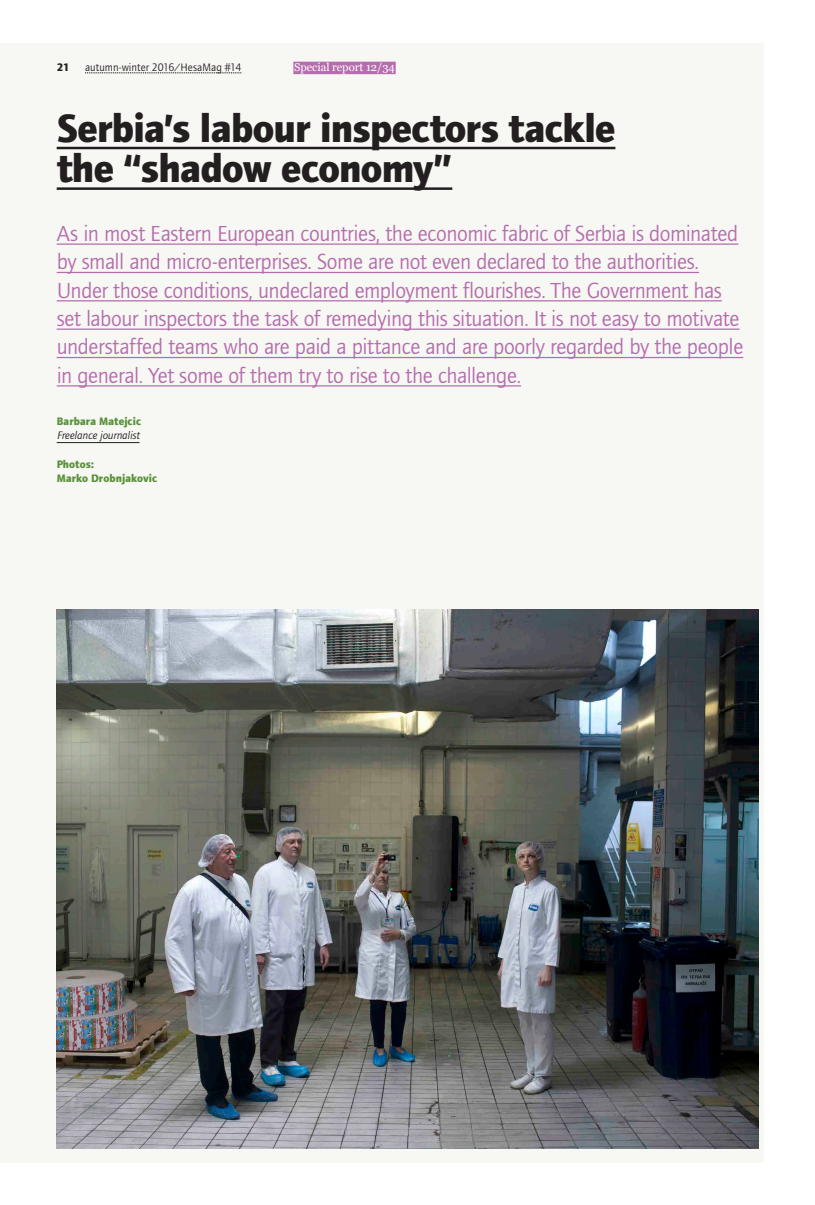
<style>
.page{position:relative;width:815px;height:1205px;background:#fff}
.page>*{position:absolute;margin:0;border:0;box-sizing:border-box;transform-origin:0 0}
.HM___Titre_3{font:40.62px/40.6px "etui Foundry Journal bold";letter-spacing:-.02em;color:#231f20}
.HM___Chapeau{font:22.5px/28.4px "etui Foundry Journal book";letter-spacing:-.02em;color:#b56dad}
.HM___Auteur{font:11.25px "etui Foundry Journal bold";letter-spacing:.005em;color:#59923a}
.t1{font:11.25px "etui Foundry Journal book";letter-spacing:.005em;color:#231f20}
.HM___Auteur-2{font:italic 11.25px "etui Foundry Journal Book";color:#231f20}
.HM___Rubrique{font:11.25px "Georgia";color:#fff}
.t2{font:11.25px "etui Foundry Journal bold";color:#231f20}
</style>
<div class="page">
<div style="left:0;top:43px;width:764px;height:1119px;background:#f7f7f3"></div>
<svg style="left:85px;top:73px;width:156px;height:1px"></svg>
<hr style="left:57px;top:442px;width:83px;height:1px;background:#231f20">
<hr style="left:57px;top:147px;width:558px;height:2px;background:#231f20">
<hr style="left:57px;top:187px;width:395px;height:3px;background:#231f20">
<hr style="left:57px;top:243px;width:681px;height:2px;background:#b56dad">
<hr style="left:57px;top:272px;width:642px;height:1px;background:#b56dad">
<hr style="left:57px;top:300px;width:665px;height:1px;background:#b56dad">
<hr style="left:57px;top:328px;width:683px;height:2px;background:#b56dad">
<hr style="left:57px;top:357px;width:686px;height:1px;background:#b56dad">
<hr style="left:57px;top:385px;width:464px;height:1px;background:#b56dad">
<img style="left:57px;top:609px;width:701px;height:539px">
<div style="left:293px;top:62px;width:103px;height:12px;background:#b56dad"></div>
<p class="t2" style="left:57px;top:60px;width:15px">21</p>
<p class="t1" style="left:85px;top:61px;width:158px">autumn-winter 2016/HesaMag #14</p>
<p class="HM___Rubrique" style="left:294px;top:59px;width:102px">Special report 12/34</p>
<p class="HM___Titre_3" style="left:57px;top:108px;width:560px">Serbia’s labour inspectors tackle the “shadow economy”</p>
<p class="HM___Chapeau" style="left:57px;top:220px;width:688px">As in most Eastern European countries, the economic fabric of Serbia is dominated by small and micro-enterprises. Some are not even declared to the authorities.<br>Under those conditions, undeclared employment flourishes. The Government has set labour inspectors the task of remedying this situation. It is not easy to motivate understaffed teams who are paid a pittance and are poorly regarded by the people in general. Yet some of them try to rise to the challenge.</p>
<p class="HM___Auteur" style="left:57px;top:415px;width:86px">Barbara Matejcic</p>
<p class="HM___Auteur-2" style="left:57px;top:430px;width:84px">Freelance journalist</p>
<p class="HM___Auteur" style="left:57px;top:457px;width:39px">Photos:</p>
<p class="HM___Auteur" style="left:57px;top:472px;width:102px">Marko Drobnjakovic</p>
</div>
